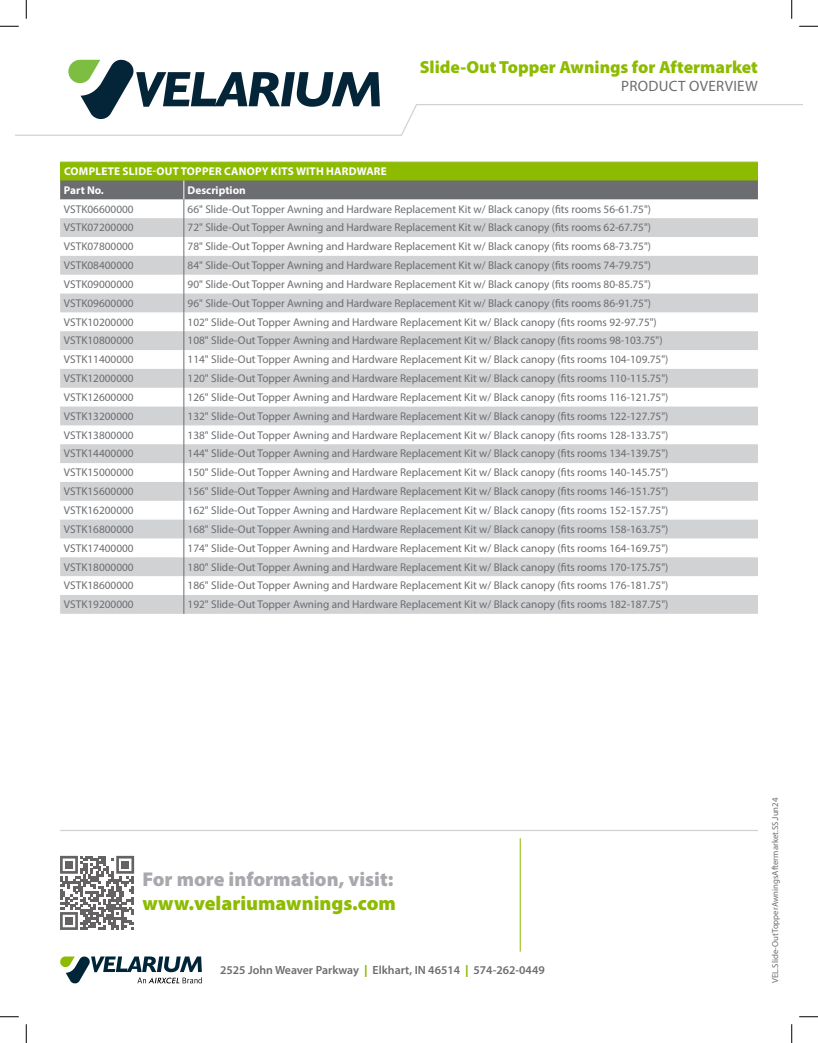
<style>
.page{position:relative;width:818px;height:1043px;background:#fff}
.page>*{position:absolute;margin:0;border:0;box-sizing:border-box;transform-origin:0 0}
.t1{font:900 20px "Myriad Pro";color:#a8a9ad}
.t2{font:900 20px "Myriad Pro";color:#8dbb00}
.t3{font:900 17.5px "Myriad Pro";color:#8dbb00}
.t4{font:15px "Myriad Pro";letter-spacing:.02em;color:#6c6d70}
.t5{font:600 11.88px "Myriad Pro";color:#6c6d70}
.t6{font:11.25px "Myriad Pro";color:#6c6d70}
.t7{font:700 11.25px/18.9px "Myriad Pro";letter-spacing:.02em;color:#fff}
.t8{font:700 11.25px "Myriad Pro";color:#fff}
.t9{font:8.75px "Myriad Pro";color:#6c6d70}
.s1{font-weight:900;color:#8dbb00}
</style>
<div class="page">
<svg style="left:15px;top:60px;width:787px;height:76px"></svg>
<svg style="left:60px;top:956px;width:142px;height:27px"></svg>
<hr style="left:60px;top:829px;width:698px;height:2px;background:#d1d2d4">
<hr style="left:520px;top:838px;width:1px;height:113px;background:#8dbb00">
<svg style="left:60px;top:855px;width:74px;height:75px"></svg>
<div style="left:65px;top:861px;width:8px;height:7px;background:#656263"></div>
<div style="left:121px;top:861px;width:8px;height:7px;background:#656263"></div>
<div style="left:65px;top:917px;width:8px;height:7px;background:#656263"></div>
<div style="left:60px;top:162px;width:698px;height:18px;background:#8dbb00"></div>
<hr style="left:60px;top:161px;width:124px;height:1px;background:#d1d2d4">
<hr style="left:184px;top:161px;width:574px;height:1px;background:#d1d2d4">
<svg style="left:60px;top:180px;width:698px;height:434px"></svg>
<svg style="left:0;top:25px;width:19px;height:2px"></svg>
<svg style="left:799px;top:25px;width:19px;height:2px"></svg>
<svg style="left:0;top:1016px;width:19px;height:1px"></svg>
<svg style="left:799px;top:1016px;width:19px;height:1px"></svg>
<svg style="left:25px;top:0;width:2px;height:19px"></svg>
<svg style="left:25px;top:1024px;width:2px;height:18px"></svg>
<svg style="left:791px;top:0;width:1px;height:19px"></svg>
<svg style="left:791px;top:1024px;width:1px;height:18px"></svg>
<p class="t7" style="left:64px;top:161px;width:324px">COMPLETE SLIDE-OUT TOPPER CANOPY KITS WITH HARDWARE<br>Part No.</p>
<p class="t8" style="left:188px;top:182px;width:60px">Description</p>
<h2 class="t3" style="left:420px;top:56px;width:339px">Slide-Out Topper Awnings for Aftermarket</h2>
<h3 class="t4" style="left:621px;top:77px;width:138px">PRODUCT OVERVIEW</h3>
<p class="t6" style="left:64px;top:202px;width:71px">VSTK06600000</p>
<p class="t6" style="left:188px;top:202px;width:465px">66" Slide-Out Topper Awning and Hardware Replacement Kit w/ Black canopy (fits rooms 56-61.75")</p>
<p class="t6" style="left:64px;top:221px;width:71px">VSTK07200000</p>
<p class="t6" style="left:188px;top:221px;width:465px">72" Slide-Out Topper Awning and Hardware Replacement Kit w/ Black canopy (fits rooms 62-67.75")</p>
<p class="t6" style="left:64px;top:239px;width:71px">VSTK07800000</p>
<p class="t6" style="left:188px;top:239px;width:465px">78" Slide-Out Topper Awning and Hardware Replacement Kit w/ Black canopy (fits rooms 68-73.75")</p>
<p class="t6" style="left:64px;top:258px;width:71px">VSTK08400000</p>
<p class="t6" style="left:188px;top:258px;width:465px">84" Slide-Out Topper Awning and Hardware Replacement Kit w/ Black canopy (fits rooms 74-79.75")</p>
<p class="t6" style="left:64px;top:277px;width:71px">VSTK09000000</p>
<p class="t6" style="left:188px;top:277px;width:465px">90" Slide-Out Topper Awning and Hardware Replacement Kit w/ Black canopy (fits rooms 80-85.75")</p>
<p class="t6" style="left:64px;top:296px;width:71px">VSTK09600000</p>
<p class="t6" style="left:188px;top:296px;width:465px">96" Slide-Out Topper Awning and Hardware Replacement Kit w/ Black canopy (fits rooms 86-91.75")</p>
<p class="t6" style="left:64px;top:315px;width:71px">VSTK10200000</p>
<p class="t6" style="left:188px;top:315px;width:470px">102" Slide-Out Topper Awning and Hardware Replacement Kit w/ Black canopy (fits rooms 92-97.75")</p>
<p class="t6" style="left:64px;top:334px;width:71px">VSTK10800000</p>
<p class="t6" style="left:188px;top:334px;width:476px">108" Slide-Out Topper Awning and Hardware Replacement Kit w/ Black canopy (fits rooms 98-103.75")</p>
<p class="t6" style="left:64px;top:352px;width:71px">VSTK11400000</p>
<p class="t6" style="left:188px;top:352px;width:482px">114" Slide-Out Topper Awning and Hardware Replacement Kit w/ Black canopy (fits rooms 104-109.75")</p>
<p class="t6" style="left:64px;top:371px;width:71px">VSTK12000000</p>
<p class="t6" style="left:188px;top:371px;width:482px">120" Slide-Out Topper Awning and Hardware Replacement Kit w/ Black canopy (fits rooms 110-115.75")</p>
<p class="t6" style="left:64px;top:390px;width:71px">VSTK12600000</p>
<p class="t6" style="left:188px;top:390px;width:482px">126" Slide-Out Topper Awning and Hardware Replacement Kit w/ Black canopy (fits rooms 116-121.75")</p>
<p class="t6" style="left:64px;top:409px;width:71px">VSTK13200000</p>
<p class="t6" style="left:188px;top:409px;width:482px">132" Slide-Out Topper Awning and Hardware Replacement Kit w/ Black canopy (fits rooms 122-127.75")</p>
<p class="t6" style="left:64px;top:428px;width:71px">VSTK13800000</p>
<p class="t6" style="left:188px;top:428px;width:482px">138" Slide-Out Topper Awning and Hardware Replacement Kit w/ Black canopy (fits rooms 128-133.75")</p>
<p class="t6" style="left:64px;top:447px;width:71px">VSTK14400000</p>
<p class="t6" style="left:188px;top:447px;width:482px">144" Slide-Out Topper Awning and Hardware Replacement Kit w/ Black canopy (fits rooms 134-139.75")</p>
<p class="t6" style="left:64px;top:465px;width:71px">VSTK15000000</p>
<p class="t6" style="left:188px;top:465px;width:482px">150" Slide-Out Topper Awning and Hardware Replacement Kit w/ Black canopy (fits rooms 140-145.75")</p>
<p class="t6" style="left:64px;top:484px;width:71px">VSTK15600000</p>
<p class="t6" style="left:188px;top:484px;width:482px">156" Slide-Out Topper Awning and Hardware Replacement Kit w/ Black canopy (fits rooms 146-151.75")</p>
<p class="t6" style="left:64px;top:503px;width:71px">VSTK16200000</p>
<p class="t6" style="left:188px;top:503px;width:482px">162" Slide-Out Topper Awning and Hardware Replacement Kit w/ Black canopy (fits rooms 152-157.75")</p>
<p class="t6" style="left:64px;top:522px;width:71px">VSTK16800000</p>
<p class="t6" style="left:188px;top:522px;width:482px">168" Slide-Out Topper Awning and Hardware Replacement Kit w/ Black canopy (fits rooms 158-163.75")</p>
<p class="t6" style="left:64px;top:541px;width:71px">VSTK17400000</p>
<p class="t6" style="left:188px;top:541px;width:482px">174" Slide-Out Topper Awning and Hardware Replacement Kit w/ Black canopy (fits rooms 164-169.75")</p>
<p class="t6" style="left:64px;top:560px;width:71px">VSTK18000000</p>
<p class="t6" style="left:188px;top:560px;width:482px">180" Slide-Out Topper Awning and Hardware Replacement Kit w/ Black canopy (fits rooms 170-175.75")</p>
<p class="t6" style="left:64px;top:578px;width:71px">VSTK18600000</p>
<p class="t6" style="left:188px;top:578px;width:482px">186" Slide-Out Topper Awning and Hardware Replacement Kit w/ Black canopy (fits rooms 176-181.75")</p>
<p class="t6" style="left:64px;top:597px;width:71px">VSTK19200000</p>
<p class="t6" style="left:188px;top:597px;width:482px">192" Slide-Out Topper Awning and Hardware Replacement Kit w/ Black canopy (fits rooms 182-187.75")</p>
<h1 class="t1" style="left:142px;top:866px;width:252px">For more information, visit:</h1>
<h1 class="t2" style="left:142px;top:890px;width:255px">www.velariumawnings.com</h1>
<p class="t5" style="left:220px;top:962px;width:326px">2525 John Weaver Parkway <span class="s1">|</span> Elkhart, IN 46514 <span class="s1">|</span> 574-262-0449</p>
<p class="t9" style="left:769px;top:982px;width:187px;rotate:-90deg">VEL.Slide-OutTopperAwningsAftermarket.SS.Jun24</p>
</div>
